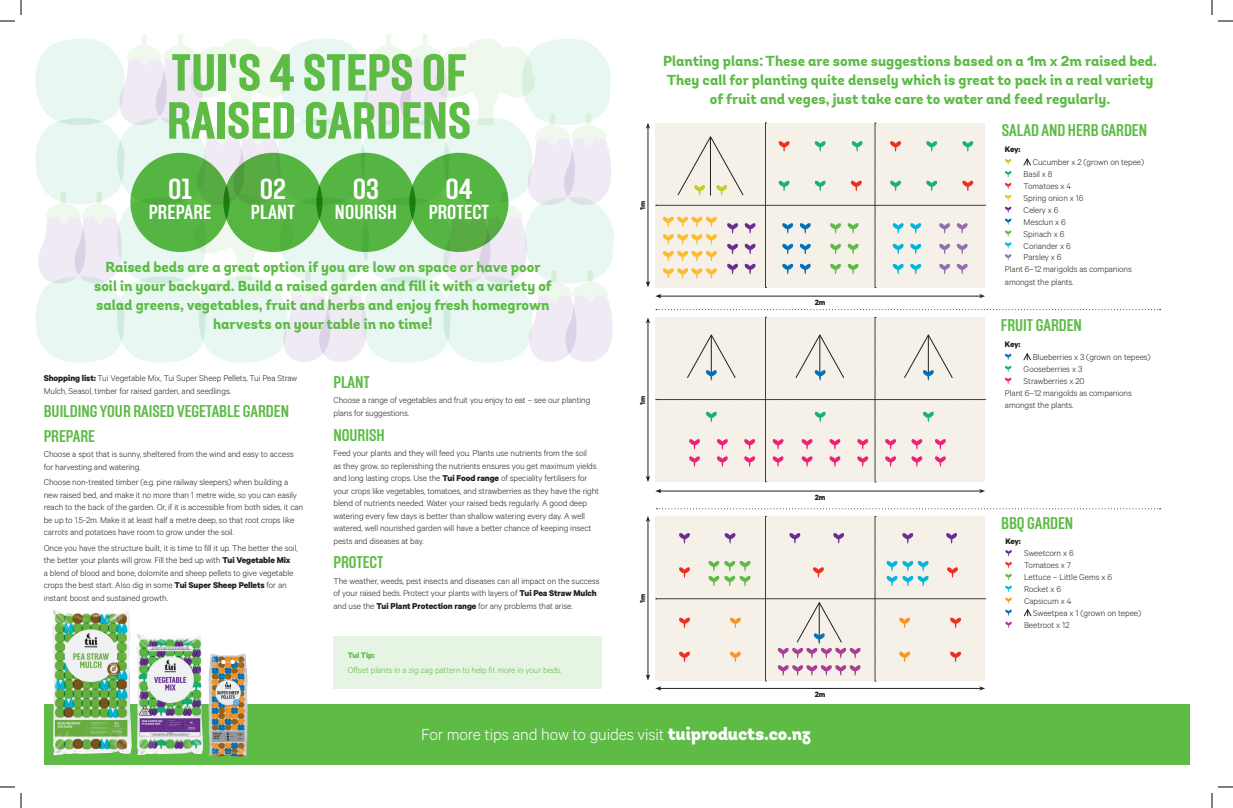
<style>
.page{position:relative;width:1233px;height:808px;background:#fff}
.page>*{position:absolute;margin:0;border:0;box-sizing:border-box;transform-origin:0 0}
.t1{font:800 52px/48px "Solido Condensed";color:#5dbb46}
.t2{font:700 29px "Solido Condensed";color:#fff}
.t3{font:700 20.2px "Solido Condensed";letter-spacing:.01em;color:#fff}
.t4{font:300 18px "Calibre";letter-spacing:-.01em;color:#fff}
.t5{font:700 17px/24.8px "Solido Condensed";color:#5dbb46}
.t6{font:800 14.5px/19px "Andes";color:#5dbb46;text-align:center}
.t7{font:300 9.5px/12.5px "Calibre";letter-spacing:-.01em;color:#231f20}
.t8{font:300 9.5px "Calibre";letter-spacing:-.01em;color:#5dbb46}
.t9{font:700 9px "Calibre";letter-spacing:-.035em;color:#231f20}
.t10{font:700 9px "Calibre";letter-spacing:-.01em;color:#5dbb46}
.t11{font:700 8.6px "Calibre";color:#231f20}
.t12{font:700 8.1px "Calibre";color:#231f20}
.s1{font-weight:700}
.s2{font-family:"Andes";font-weight:900}
</style>
<div class="page">
<svg style="left:36px;top:34px;width:578px;height:329px"></svg>
<div style="left:44px;top:703px;width:1145px;height:61px;background:#5dbb46"></div>
<div style="left:409px;top:153px;width:99px;height:99px;background:#54b542;border-radius:50%"></div>
<div style="left:316px;top:153px;width:99px;height:99px;background:#54b542;border-radius:50%"></div>
<div style="left:130px;top:153px;width:99px;height:99px;background:#54b542;border-radius:50%"></div>
<div style="left:223px;top:153px;width:99px;height:99px;background:#5dbb46;border-radius:50%"></div>
<svg style="left:223px;top:184px;width:7px;height:36px"></svg>
<svg style="left:316px;top:185px;width:7px;height:35px"></svg>
<svg style="left:409px;top:185px;width:6px;height:35px"></svg>
<img style="left:136px;top:633px;width:67px;height:122px">
<img style="left:52px;top:609px;width:80px;height:146px">
<img style="left:208px;top:653px;width:36px;height:51px">
<svg style="left:1005px;top:354px;width:6px;height:6px"></svg>
<svg style="left:1023px;top:353px;width:8px;height:7px"></svg>
<svg style="left:1005px;top:366px;width:6px;height:18px"></svg>
<svg style="left:1005px;top:550px;width:6px;height:6px"></svg>
<svg style="left:1005px;top:562px;width:6px;height:41px"></svg>
<svg style="left:1005px;top:609px;width:6px;height:6px"></svg>
<svg style="left:1023px;top:609px;width:8px;height:7px"></svg>
<svg style="left:1005px;top:621px;width:6px;height:6px"></svg>
<svg style="left:1005px;top:159px;width:6px;height:6px"></svg>
<svg style="left:1023px;top:158px;width:8px;height:8px"></svg>
<svg style="left:1005px;top:171px;width:6px;height:6px"></svg>
<svg style="left:1005px;top:183px;width:6px;height:6px"></svg>
<svg style="left:1005px;top:195px;width:6px;height:6px"></svg>
<svg style="left:1005px;top:207px;width:6px;height:41px"></svg>
<svg style="left:1005px;top:254px;width:6px;height:6px"></svg>
<svg style="left:656px;top:309px;width:504px;height:1px"></svg>
<svg style="left:656px;top:508px;width:504px;height:1px"></svg>
<hr style="left:648px;top:127px;width:1px;height:156px;background:#231f20">
<svg style="left:646px;top:123px;width:4px;height:6px"></svg>
<svg style="left:646px;top:281px;width:4px;height:6px"></svg>
<hr style="left:659px;top:296px;width:321px;height:1px;background:#231f20">
<svg style="left:979px;top:294px;width:6px;height:4px"></svg>
<svg style="left:655px;top:294px;width:6px;height:4px"></svg>
<svg style="left:656px;top:123px;width:329px;height:165px;background:#ebe7de"></svg>
<hr style="left:648px;top:322px;width:1px;height:155px;background:#231f20">
<svg style="left:646px;top:317px;width:4px;height:6px"></svg>
<svg style="left:646px;top:476px;width:4px;height:6px"></svg>
<hr style="left:659px;top:490px;width:321px;height:1px;background:#231f20">
<svg style="left:979px;top:489px;width:6px;height:4px"></svg>
<svg style="left:655px;top:489px;width:6px;height:4px"></svg>
<div style="left:656px;top:317px;width:329px;height:165px;background:#f5f0e8"></div>
<svg style="left:646px;top:516px;width:339px;height:174px;background:#ede7e1"></svg>
<div style="left:333px;top:635px;width:269px;height:53px;background:#e6f4e3"></div>
<svg style="left:1218px;top:20px;width:15px;height:2px"></svg>
<svg style="left:1218px;top:786px;width:15px;height:1px"></svg>
<svg style="left:0;top:0;width:22px;height:22px"></svg>
<svg style="left:0;top:786px;width:22px;height:21px"></svg>
<svg style="left:1211px;top:0;width:1px;height:15px"></svg>
<svg style="left:1211px;top:793px;width:1px;height:14px"></svg>
<h1 class="t1" style="left:167px;top:52px;width:306px">TUI’S 4 STEPS OF<br>RAISED GARDENS</h1>
<h2 class="t2" style="left:168px;top:173px;width:25px">01</h2>
<h3 class="t3" style="left:149px;top:200px;width:64px">PREPARE</h3>
<h2 class="t2" style="left:260px;top:173px;width:28px">02</h2>
<h3 class="t3" style="left:251px;top:200px;width:45px">PLANT</h3>
<h2 class="t2" style="left:353px;top:173px;width:28px">03</h2>
<h3 class="t3" style="left:335px;top:200px;width:64px">NOURISH</h3>
<h2 class="t2" style="left:445px;top:173px;width:29px">04</h2>
<h3 class="t3" style="left:429px;top:200px;width:62px">PROTECT</h3>
<h3 class="t6" style="left:94px;top:258px;width:459px">Raised beds are a great option if you are low on space or have poor soil in your backyard. Build a raised garden and fill it with a variety of salad greens, vegetables, fruit and herbs and enjoy fresh homegrown harvests on your table in no time!</h3>
<p class="t7" style="left:44px;top:371px;width:255px"><span class="s1">Shopping list:</span> Tui Vegetable Mix, Tui Super Sheep Pellets, Tui Pea Straw<br>Mulch, Seasol, timber for raised garden, and seedlings.</p>
<h3 class="t5" style="left:44px;top:399px;width:247px">BUILDING YOUR RAISED VEGETABLE GARDEN<br>PREPARE</h3>
<p class="t7" style="left:44px;top:447px;width:252px">Choose a spot that is sunny, sheltered from the wind and easy to access for harvesting and watering.</p>
<p class="t7" style="left:44px;top:475px;width:261px">Choose non-treated timber (e.g. pine railway sleepers) when building a new raised bed, and make it no more than 1 metre wide, so you can easily reach to the back of the garden. Or, if it is accessible from both sides, it can be up to 1.5-2m. Make it at least half a metre deep, so that root crops like carrots and potatoes have room to grow under the soil.</p>
<p class="t7" style="left:44px;top:541px;width:255px">Once you have the structure built, it is time to fill it up. The better the soil, the better your plants will grow. Fill the bed up with <span class="s1">Tui Vegetable Mix<br></span>a blend of blood and bone, dolomite and sheep pellets to give vegetable crops the best start. Also dig in some <span class="s1">Tui Super Sheep Pellets</span> for an instant boost and sustained growth.</p>
<h3 class="t5" style="left:333px;top:370px;width:38px">PLANT</h3>
<p class="t7" style="left:333px;top:393px;width:258px;line-height:13.2px">Choose a range of vegetables and fruit you enjoy to eat – see our planting plans for suggestions.</p>
<h3 class="t5" style="left:333px;top:423px;width:53px">NOURISH</h3>
<p class="t7" style="left:333px;top:446px;width:267px">Feed your plants and they will feed you. Plants use nutrients from the soil<br>as they grow, so replenishing the nutrients ensures you get maximum yields and long lasting crops. Use the <span class="s1">Tui Food range</span> of speciality fertilisers for your crops like vegetables, tomatoes, and strawberries as they have the right blend of nutrients needed. Water your raised beds regularly. A good deep watering every few days is better than shallow watering every day. A well watered, well nourished garden will have a better chance of keeping insect pests and diseases at bay.</p>
<h3 class="t5" style="left:333px;top:550px;width:51px">PROTECT</h3>
<p class="t7" style="left:333px;top:573px;width:268px">The weather, weeds, pest insects and diseases can all impact on the success of your raised beds. Protect your plants with layers of <span class="s1">Tui Pea Straw Mulch </span>and use the <span class="s1">Tui Plant Protection range</span> for any problems that arise.</p>
<p class="t10" style="left:348px;top:649px;width:29px">Tui Tip:</p>
<p class="t8" style="left:348px;top:664px;width:215px">Offset plants in a zig zag pattern to help fit more in your beds.</p>
<p class="t12" style="left:638px;top:210px;width:11px;rotate:-90deg">1m</p>
<p class="t12" style="left:638px;top:404px;width:11px;rotate:-90deg">1m</p>
<h3 class="t6" style="left:663px;top:52px;width:495px">Planting plans:These are some suggestions based on a 1m x 2m raised bed.<br>They call for planting quite densely which is great to pack in a real variety of fruit and veges, just take care to water and feed regularly.</h3>
<h3 class="t5" style="left:1002px;top:119px;width:147px">SALAD AND HERB GARDEN</h3>
<p class="t9" style="left:1005px;top:143px;width:17px">Key:</p>
<p class="t11" style="left:815px;top:297px;width:12px">2m</p>
<p class="t7" style="left:1032px;top:156px;width:113px">Cucumber x 2 (grown on tepee)</p>
<p class="t7" style="left:1023px;top:167px;width:30px">Basil x 8</p>
<p class="t7" style="left:1023px;top:179px;width:49px">Tomatoes x 4</p>
<p class="t7" style="left:1023px;top:191px;width:61px">Spring onion x 16</p>
<p class="t7" style="left:1023px;top:203px;width:37px">Celery x 6</p>
<p class="t7" style="left:1023px;top:215px;width:44px">Mesclun x 6</p>
<p class="t7" style="left:1023px;top:227px;width:42px">Spinach x 6</p>
<p class="t7" style="left:1023px;top:239px;width:49px">Coriander x 6</p>
<p class="t7" style="left:1023px;top:251px;width:39px">Parsley x 6</p>
<p class="t7" style="left:1005px;top:262px;width:128px">Plant 6–12 marigolds as companions</p>
<p class="t7" style="left:1005px;top:275px;width:70px">amongst the plants.</p>
<h3 class="t5" style="left:1000px;top:313px;width:83px">FRUIT GARDEN</h3>
<p class="t9" style="left:1005px;top:339px;width:17px">Key:</p>
<p class="t7" style="left:1032px;top:350px;width:119px">Blueberries x 3 (grown on tepees)</p>
<p class="t7" style="left:1023px;top:362px;width:60px">Gooseberries x 3</p>
<p class="t7" style="left:1023px;top:374px;width:62px">Strawberries x 20</p>
<p class="t7" style="left:1005px;top:386px;width:128px">Plant 6–12 marigolds as companions</p>
<p class="t7" style="left:1005px;top:398px;width:70px">amongst the plants.</p>
<p class="t12" style="left:638px;top:603px;width:11px;rotate:-90deg">1m</p>
<p class="t11" style="left:815px;top:491px;width:12px">2m</p>
<p class="t11" style="left:815px;top:689px;width:12px">2m</p>
<h3 class="t5" style="left:1001px;top:511px;width:73px">BBQ GARDEN</h3>
<p class="t9" style="left:1005px;top:536px;width:17px">Key:</p>
<p class="t7" style="left:1024px;top:547px;width:90px;line-height:11.9px">Sweetcorn x 6<br>Tomatoes x 7<br>Lettuce – Little Gems x 6<br>Rocket x 6<br>Capsicum x 4</p>
<p class="t7" style="left:1024px;top:606px;width:119px;line-height:11.9px;text-indent:9px">Sweetpea x 1 (grown on tepee)<br>Beetroot x 12</p>
<h3 class="t4" style="left:421px;top:723px;width:391px">For more tips and how to guides visit <span class="s2">tuiproducts.co.nz</span></h3>
</div>
